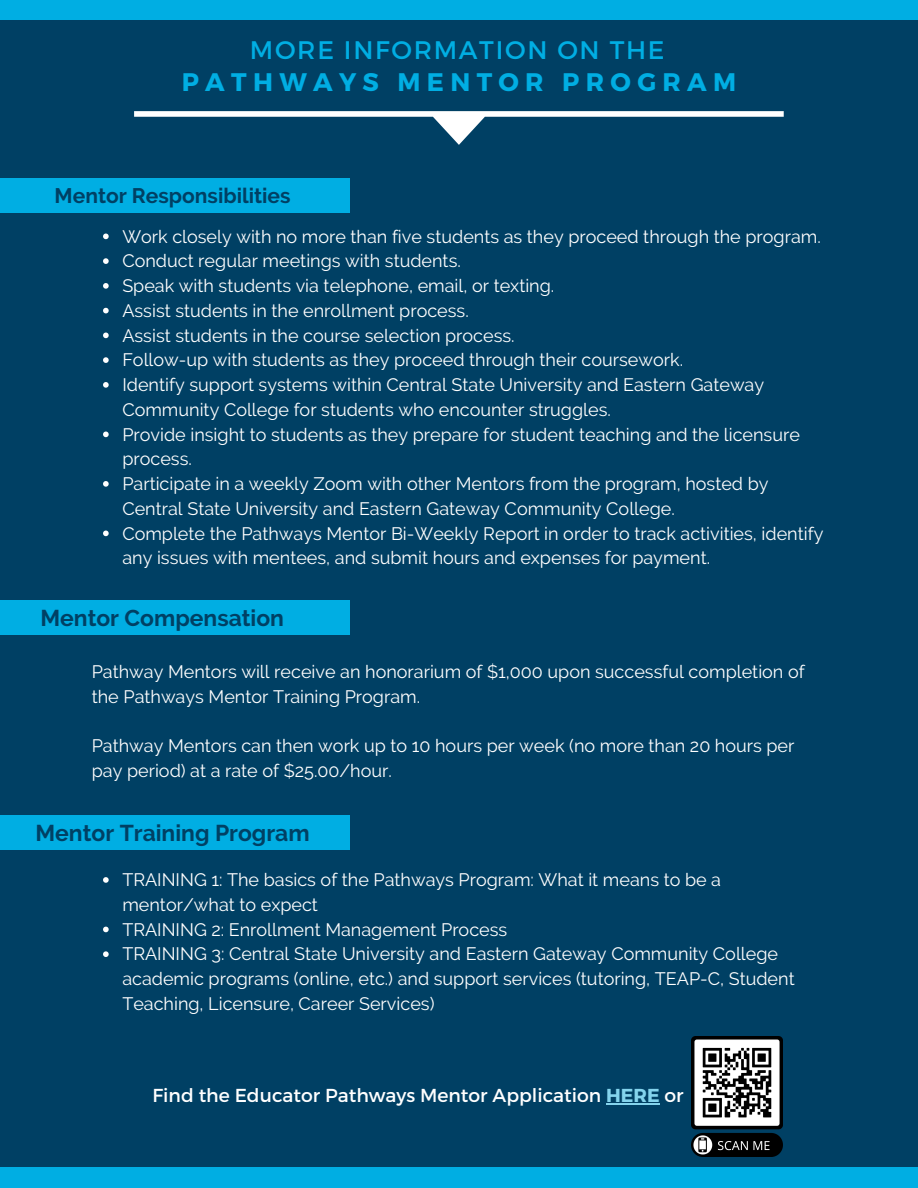
<style>
.page{position:relative;width:918px;height:1188px;background:#004064}
.page>*{position:absolute;margin:0;border:0;box-sizing:border-box;transform-origin:0 0}
.t1{font:700 25.35px "Montserrat";letter-spacing:.25em;color:#00aee3}
.t2{font:25.35px "Montserrat";letter-spacing:.065em;color:#00aee3}
.t3{font:700 22.8px "Raleway";color:#004064}
.t4{font:700 21px "Raleway";color:#004064}
.t5{font:18.75px "Montserrat";color:#fff}
.t6{font:18px/24.8px "Raleway";color:#fff}
.s1{font-weight:700;color:#84d4ed}
</style>
<div class="page">
<div style="left:0;top:0;width:918px;height:20px;background:#00aee3"></div>
<div style="left:0;top:1168px;width:918px;height:20px;background:#00aee3"></div>
<div style="left:0;top:179px;width:349px;height:34px;background:#00aee3"></div>
<div style="left:0;top:601px;width:349px;height:34px;background:#00aee3"></div>
<div style="left:0;top:816px;width:349px;height:34px;background:#00aee3"></div>
<svg style="left:103px;top:234px;width:6px;height:5px"></svg>
<svg style="left:103px;top:258px;width:6px;height:6px"></svg>
<svg style="left:103px;top:283px;width:6px;height:6px"></svg>
<svg style="left:103px;top:308px;width:6px;height:5px"></svg>
<svg style="left:103px;top:333px;width:6px;height:5px"></svg>
<svg style="left:103px;top:357px;width:6px;height:6px"></svg>
<svg style="left:103px;top:382px;width:6px;height:6px"></svg>
<svg style="left:103px;top:432px;width:6px;height:5px"></svg>
<svg style="left:103px;top:481px;width:6px;height:6px"></svg>
<svg style="left:103px;top:531px;width:6px;height:5px"></svg>
<svg style="left:103px;top:877px;width:6px;height:6px"></svg>
<svg style="left:103px;top:927px;width:6px;height:5px"></svg>
<svg style="left:103px;top:951px;width:6px;height:6px"></svg>
<svg style="left:134px;top:111px;width:650px;height:34px"></svg>
<img style="left:691px;top:1037px;width:91px;height:119px">
<hr style="left:606px;top:1104px;width:54px;height:1px;background:#84d4ed">
<p class="t2" style="left:250px;top:34px;width:416px">MORE INFORMATION ON THE</p>
<p class="t1" style="left:182px;top:65px;width:556px">PATHWAYS MENTOR PROGRAM</p>
<p class="t4" style="left:55px;top:183px;width:237px">Mentor Responsibilities</p>
<p class="t6" style="left:122px;top:224px;width:700px">Work closely with no more than five students as they proceed through the program.</p>
<p class="t6" style="left:122px;top:249px;width:340px">Conduct regular meetings with students.</p>
<p class="t6" style="left:122px;top:273px;width:433px">Speak with students via telephone, email, or texting.</p>
<p class="t6" style="left:122px;top:298px;width:348px">Assist students in the enrollment process.</p>
<p class="t6" style="left:122px;top:323px;width:394px">Assist students in the course selection process.</p>
<p class="t6" style="left:122px;top:348px;width:562px">Follow-up with students as they proceed through their coursework.</p>
<p class="t6" style="left:122px;top:372px;width:643px">Identify support systems within Central State University and Eastern Gateway<br>Community College for students who encounter struggles.</p>
<p class="t6" style="left:122px;top:422px;width:679px">Provide insight to students as they prepare for student teaching and the licensure process.</p>
<p class="t6" style="left:122px;top:471px;width:648px">Participate in a weekly Zoom with other Mentors from the program, hosted by<br>Central State University and Eastern Gateway Community College.</p>
<p class="t6" style="left:122px;top:521px;width:703px">Complete the Pathways Mentor Bi-Weekly Report in order to track activities, identify any issues with mentees, and submit hours and expenses for payment.</p>
<p class="t3" style="left:40px;top:604px;width:245px">Mentor Compensation</p>
<p class="t6" style="left:92px;top:659px;width:714px">Pathway Mentors will receive an honorarium of $1,000 upon successful completion of the Pathways Mentor Training Program.</p>
<p class="t6" style="left:92px;top:733px;width:704px">Pathway Mentors can then work up to 10 hours per week (no more than 20 hours per pay period) at a rate of $25.00/hour.</p>
<p class="t3" style="left:36px;top:819px;width:276px">Mentor Training Program</p>
<p class="t6" style="left:122px;top:867px;width:600px">TRAINING 1: The basics of the Pathways Program: What it means to be a mentor/what to expect</p>
<p class="t6" style="left:122px;top:917px;width:386px">TRAINING 2: Enrollment Management Process</p>
<p class="t6" style="left:122px;top:942px;width:674px">TRAINING 3: Central State University and Eastern Gateway Community College academic programs (online, etc.) and support services (tutoring, TEAP-C, Student<br>Teaching, Licensure, Career Services)</p>
<p class="t5" style="left:153px;top:1084px;width:533px">Find the Educator Pathways Mentor Application <span class="s1">HERE</span> or</p>
</div>
